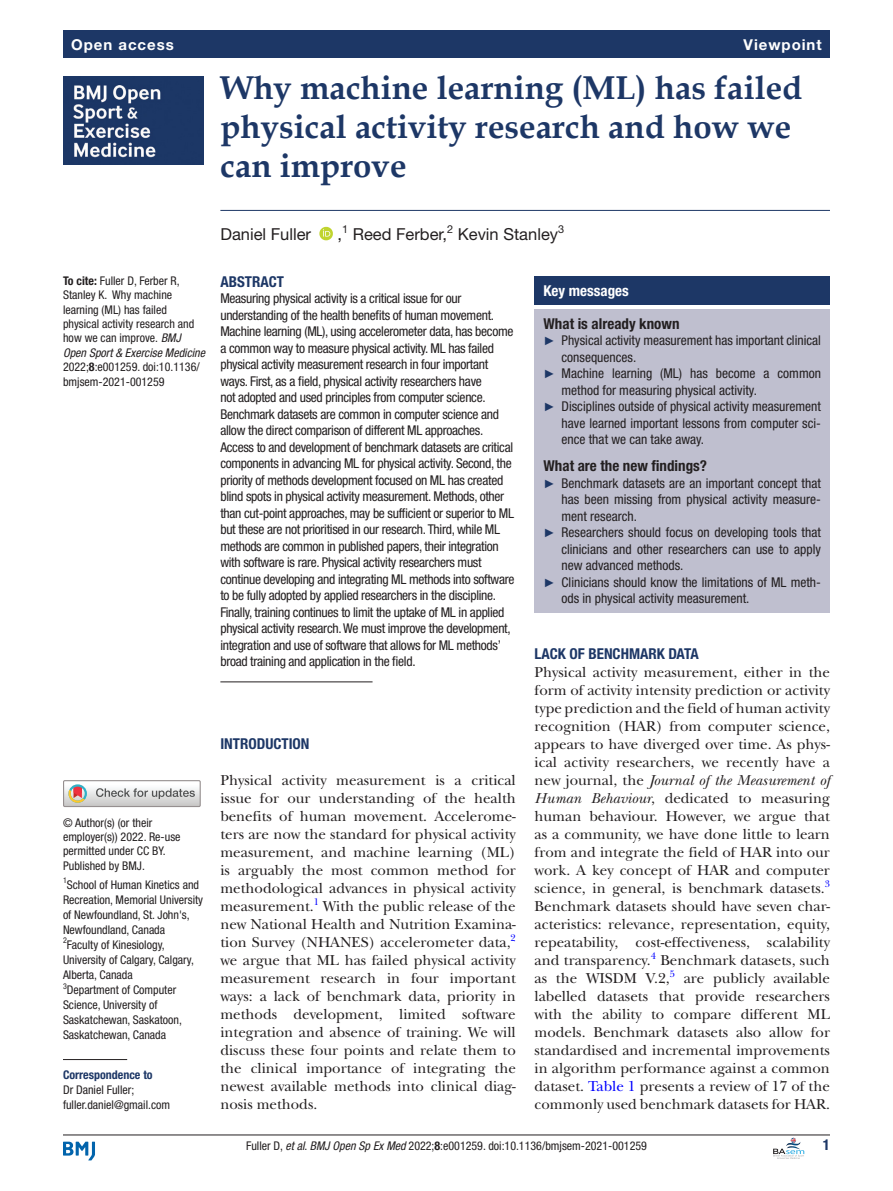
<style>
.page{position:relative;width:893px;height:1191px;background:#fff}
.page>*{position:absolute;margin:0;border:0;box-sizing:border-box;transform-origin:0 0}
.t1{font:700 33px/39px "Book Antiqua";color:#1d3766}
.t2{font:16.5px "Helvetica Neue LT Std";color:#231f20}
.t3{font:15px/18px "New Baskerville";color:#231f20;text-align:justify}
.t4{font:700 condensed 15px "Helvetica Neue LT Std";color:#1d3766}
.t5{font:700 condensed 15px "Helvetica Neue LT Std";color:#231f20}
.t6{font:700 15px "Helvetica Neue LT Std";letter-spacing:.065em;color:#fff}
.t7{font:700 condensed 15px "Helvetica Neue LT Std";color:#fff}
.t8{font:condensed 13.5px/16.5px "Helvetica Neue LT Std";letter-spacing:-.02em;color:#231f20}
.t9{font:condensed 13.5px "Helvetica Neue LT Std";color:#231f20}
.t10{font:condensed 12px/14.4px "Helvetica Neue LT Std";color:#231f20}
.t11{font:700 condensed 12px "Helvetica Neue LT Std";color:#1d3766}
.t12{font:10.95px "Helvetica Neue LT Std";color:#231f20}
.t13{font:9.9px "New Baskerville";color:#00f}
.t14{font:condensed 7.95px "Helvetica Neue LT Std";color:#231f20}
.s1{font-weight:700}
.s2{font-style:italic}
.s3{font-family:"Arial";font-stretch:normal;font-size:12px;color:#1d3766}
.s4{color:#00f}
</style>
<div class="page">
<hr style="left:63px;top:1134px;width:767px;height:1px;background:#231f20">
<svg style="left:63px;top:1141px;width:32px;height:19px"></svg>
<svg style="left:773px;top:1137px;width:31px;height:22px"></svg>
<div style="left:63px;top:31px;width:767px;height:27px;background:#1d3766"></div>
<hr style="left:220px;top:210px;width:610px;height:1px;background:#1d3766">
<svg style="left:319px;top:227px;width:14px;height:13px"></svg>
<hr style="left:63px;top:1059px;width:64px;height:1px;background:#231f20">
<div style="left:63px;top:780px;width:138px;height:27px;border:1px solid #969090"></div>
<svg style="left:64px;top:780px;width:136px;height:26px"></svg>
<img style="left:63px;top:77px;width:140px;height:88px">
<hr style="left:220px;top:681px;width:153px;height:1px;background:#231f20">
<div style="left:535px;top:276px;width:295px;height:29px;background:#1d3766"></div>
<div style="left:535px;top:309px;width:295px;height:303px;background:#bfbfcf"></div>
<p class="t6" style="left:71px;top:35px;width:104px">Open access</p>
<p class="t6" style="left:744px;top:35px;width:80px">Viewpoint</p>
<h1 class="t1" style="left:220px;top:68px;width:583px">Why machine learning (ML) has failed physical activity research and how we can improve</h1>
<p class="t10" style="left:63px;top:273px;width:144px"><span class="s1">To cite:</span> Fuller D, Ferber R,<br>Stanley K. Why machine learning (ML) has failed physical activity research and how we can improve. <span class="s2">BMJ<br>Open Sport &amp; Exercise Medicine<br></span>2022;<span class="s1">8</span>:e001259. doi:10.1136/ bmjsem-2021-001259</p>
<p class="t10" style="left:63px;top:815px;width:119px">© Author(s) (or their employer(s)) 2022. Re-use permitted under CC BY.<br>Published by BMJ.</p>
<p class="t14" style="left:63px;top:876px;width:5px">1</p>
<p class="t10" style="left:63px;top:877px;width:142px;line-height:15px;text-indent:4px">School of Human Kinetics and<br>Recreation, Memorial University of Newfoundland, St. John's,<br>Newfoundland, Canada</p>
<p class="t14" style="left:63px;top:936px;width:5px">2</p>
<p class="t10" style="left:63px;top:937px;width:133px;line-height:15px;text-indent:4px">Faculty of Kinesiology,<br>University of Calgary, Calgary,<br>Alberta, Canada</p>
<p class="t14" style="left:63px;top:981px;width:5px">3</p>
<p class="t10" style="left:63px;top:982px;width:120px;line-height:15px;text-indent:4px">Department of Computer<br>Science, University of<br>Saskatchewan, Saskatoon,<br>Saskatchewan, Canada</p>
<p class="t11" style="left:63px;top:1068px;width:91px">Correspondence to</p>
<p class="t10" style="left:63px;top:1082px;width:109px;line-height:15px">Dr Daniel Fuller; fuller.daniel@gmail.com</p>
<p class="t2" style="left:220px;top:225px;width:92px">Daniel Fuller</p>
<p class="t12" style="left:342px;top:222px;width:8px">1</p>
<p class="t2" style="left:353px;top:225px;width:96px">Reed Ferber,</p>
<p class="t12" style="left:447px;top:222px;width:8px">2</p>
<p class="t2" style="left:458px;top:225px;width:102px">Kevin Stanley</p>
<p class="t12" style="left:558px;top:222px;width:8px">3</p>
<p class="t2" style="left:337px;top:225px;width:6px">,</p>
<p class="t4" style="left:220px;top:272px;width:65px">ABSTRACT</p>
<p class="t8" style="left:220px;top:290px;width:296px">Measuring physical activity is a critical issue for our understanding of the health benefits of human movement.<br>Machine learning (ML), using accelerometer data, has become a common way to measure physical activity. ML has failed physical activity measurement research in four important ways. First, as a field, physical activity researchers have<br>not adopted and used principles from computer science.<br>Benchmark datasets are common in computer science and allow the direct comparison of different ML approaches.<br>Access to and development of benchmark datasets are critical components in advancing ML for physical activity. Second, the priority of methods development focused on ML has created blind spots in physical activity measurement. Methods, other than cut-point approaches, may be sufficient or superior to ML but these are not prioritised in our research. Third, while ML methods are common in published papers, their integration with software is rare. Physical activity researchers must continue developing and integrating ML methods into software to be fully adopted by applied researchers in the discipline.<br>Finally, training continues to limit the uptake of ML in applied physical activity research. We must improve the development, integration and use of software that allows for ML methods’ broad training and application in the field.</p>
<p class="t4" style="left:220px;top:735px;width:91px">INTRODUCTION</p>
<p class="t3" style="left:220px;top:771px;width:297px">Physical activity measurement is a critical issue for our understanding of the health benefits of human movement. Accelerome&shy;ters are now the standard for physical activity measurement, and machine learning (ML) is arguably the most common method for methodological advances in physical activity measurement.</p>
<p class="t13" style="left:314px;top:895px;width:7px">1</p>
<p class="t3" style="left:220px;top:897px;width:297px;text-indent:102px">With the public release of the new National Health and Nutrition Examina&shy;tion Survey (NHANES) accelerometer data,</p>
<p class="t13" style="left:511px;top:931px;width:7px">2</p>
<p class="t3" style="left:220px;top:951px;width:297px">we argue that ML has failed physical activity measurement research in four important ways: a lack of benchmark data, priority in methods development, limited software integration and absence of training. We will discuss these four points and relate them to the clinical importance of integrating the newest available methods into clinical diag&shy;nosis methods.</p>
<p class="t7" style="left:544px;top:281px;width:87px">Key messages</p>
<p class="t5" style="left:544px;top:314px;width:138px">What is already known</p>
<p class="t9" style="left:544px;top:332px;width:279px"><span class="s3">►</span> Physical activity measurement has important clinical</p>
<p class="t9" style="left:562px;top:349px;width:76px">consequences.</p>
<p class="t9" style="left:544px;top:365px;width:279px"><span class="s3">►</span> Machine learning (ML) has become a common</p>
<p class="t9" style="left:562px;top:382px;width:197px">method for measuring physical activity.</p>
<p class="t9" style="left:544px;top:398px;width:279px"><span class="s3">►</span> Disciplines outside of physical activity measurement</p>
<p class="t9" style="left:562px;top:415px;width:261px">have learned important lessons from computer sci-</p>
<p class="t9" style="left:562px;top:431px;width:144px">ence that we can take away.</p>
<p class="t5" style="left:544px;top:457px;width:165px">What are the new findings?</p>
<p class="t9" style="left:544px;top:475px;width:279px"><span class="s3">►</span> Benchmark datasets are an important concept that</p>
<p class="t9" style="left:562px;top:491px;width:261px">has been missing from physical activity measure-</p>
<p class="t9" style="left:562px;top:508px;width:77px">ment research.</p>
<p class="t9" style="left:544px;top:524px;width:279px"><span class="s3">►</span> Researchers should focus on developing tools that</p>
<p class="t9" style="left:562px;top:541px;width:261px">clinicians and other researchers can use to apply</p>
<p class="t9" style="left:562px;top:557px;width:123px">new advanced methods.</p>
<p class="t9" style="left:544px;top:574px;width:279px"><span class="s3">►</span> Clinicians should know the limitations of ML meth-</p>
<p class="t9" style="left:562px;top:590px;width:189px">ods in physical activity measurement.</p>
<p class="t4" style="left:535px;top:645px;width:166px">LACK OF BENCHMARK DATA</p>
<p class="t3" style="left:535px;top:663px;width:297px">Physical activity measurement, either in the form of activity intensity prediction or activity type prediction and the field of human activity recognition (HAR) from computer science, appears to have diverged over time. As phys&shy;ical activity researchers, we recently have a new journal, the <span class="s2">Journal of the Measurement of Human Behaviour</span>, dedicated to measuring human behaviour. However, we argue that as a community, we have done little to learn from and integrate the field of HAR into our work. A key concept of HAR and computer science, in general, is benchmark datasets.</p>
<p class="t13" style="left:825px;top:877px;width:7px">3</p>
<p class="t3" style="left:535px;top:897px;width:297px">Benchmark datasets should have seven char&shy;acteristics: relevance, representation, equity, repeatability, cost-effectiveness, scalability and transparency.</p>
<p class="t13" style="left:651px;top:949px;width:7px">4</p>
<p class="t3" style="left:535px;top:951px;width:297px;text-indent:126px">Benchmark datasets, such as the WISDM V.2,</p>
<p class="t13" style="left:670px;top:967px;width:7px">5</p>
<p class="t3" style="left:535px;top:969px;width:297px;text-indent:149px">are publicly available labelled datasets that provide researchers with the ability to compare different ML models. Benchmark datasets also allow for standardised and incremental improvements in algorithm performance against a common dataset. <span class="s4">Table 1</span> presents a review of 17 of the commonly used benchmark datasets for HAR.</p>
<p class="t10" style="left:246px;top:1138px;width:402px">Fuller D, <span class="s2">et al</span>. <span class="s2">BMJ Open Sp Ex Med</span> 2022;<span class="s1">8</span>:e001259. doi:10.1136/bmjsem-2021-001259</p>
<p class="t4" style="left:823px;top:1135px;width:9px">1</p>
</div>
